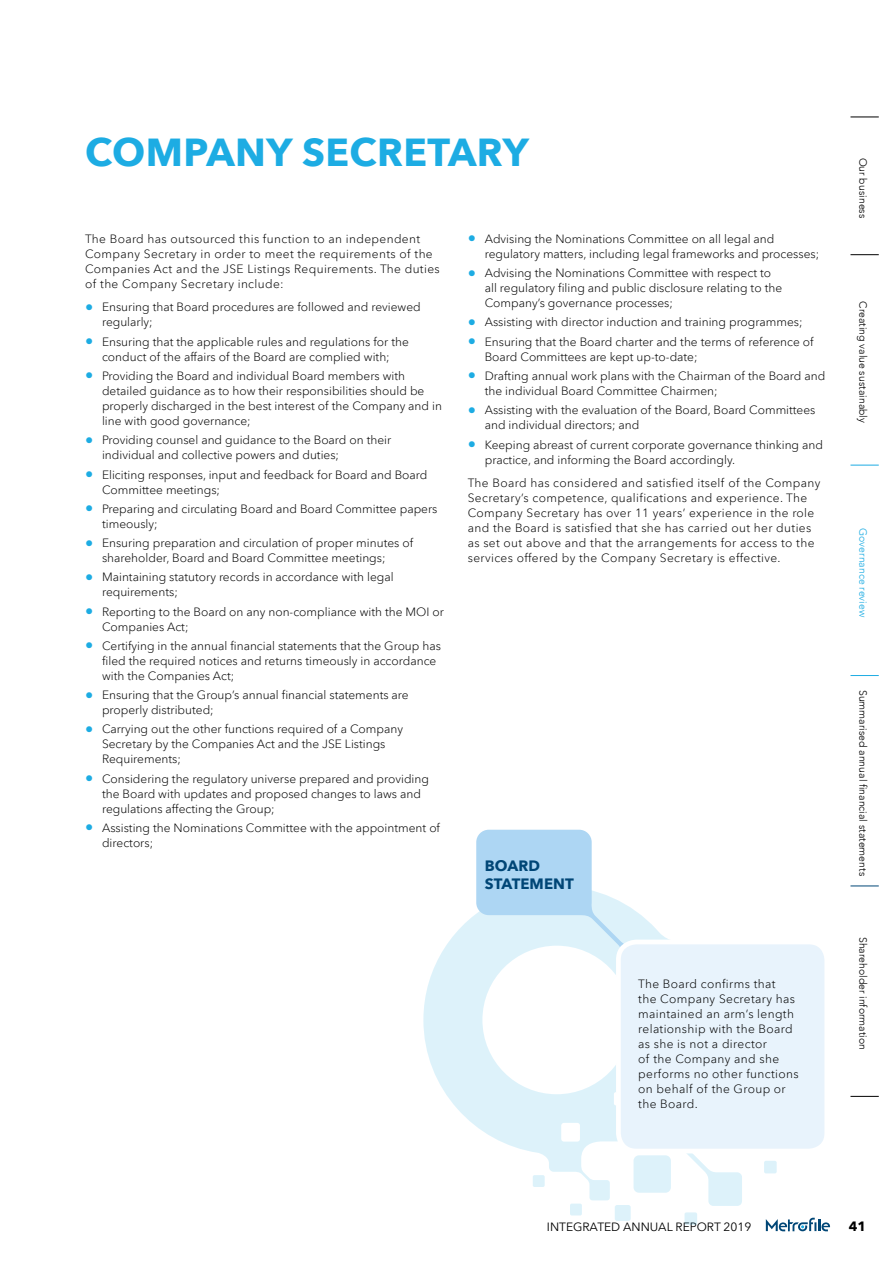
<style>
.page{position:relative;width:893px;height:1263px;background:#fff}
.page>*{position:absolute;margin:0;border:0;box-sizing:border-box;transform-origin:0 0}
.t1{font:700 39px "Avenir Next LT Pro";letter-spacing:.01em;color:#1dace3}
.t2{font:700 15px/18px "Avenir Next LT Pro";letter-spacing:.005em;color:#004676}
.t3{font:700 13.5px "Avenir Next";color:#000}
.t4{font:300 12px/15px "Avenir Next LT Pro";color:#000}
.t5{font:300 12px/15px "Avenir Next LT Pro";letter-spacing:.03em;color:#000}
.t6{font:12px "Avenir Next";color:#000}
.t7{font:300 10.5px "Avenir";color:#000}
.t8{font:300 10.5px "Avenir";color:#1dace3}
.s1{font-size:16.5px;color:#1dace3}
</style>
<div class="page">
<svg style="left:766px;top:1218px;width:64px;height:13px"></svg>
<div style="left:615px;top:1205px;width:16px;height:16px;background:#ddf2fa;border-radius:2px"></div>
<div style="left:570px;top:1203px;width:12px;height:12px;background:#ddf2fa;border-radius:2px"></div>
<div style="left:684px;top:1212px;width:13px;height:13px;background:#ddf2fa;border-radius:2px"></div>
<svg style="left:423px;top:914px;width:319px;height:292px"></svg>
<div style="left:764px;top:1161px;width:13px;height:12px;background:#ddf2fa;border-radius:2px"></div>
<svg style="left:476px;top:830px;width:178px;height:148px"></svg>
<div style="left:618px;top:942px;width:209px;height:209px;background:#e8f3fc;border-radius:18px"></div>
<div style="left:616px;top:939px;width:213px;height:214px;border:5px solid #fff;border-radius:18px"></div>
<svg style="left:850px;top:885px;width:29px;height:1px"></svg>
<svg style="left:850px;top:1096px;width:29px;height:1px"></svg>
<svg style="left:850px;top:465px;width:29px;height:1px"></svg>
<svg style="left:850px;top:675px;width:29px;height:1px"></svg>
<svg style="left:850px;top:117px;width:29px;height:1px"></svg>
<svg style="left:850px;top:254px;width:29px;height:1px"></svg>
<h1 class="t1" style="left:85px;top:128px;width:445px">COMPANY SECRETARY</h1>
<p class="t5" style="left:85px;top:231px;width:356px">The Board has outsourced this function to an independent Company Secretary in order to meet the requirements of the Companies Act and the JSE Listings Requirements. The duties of the Company Secretary include:</p>
<p class="t4" style="left:102px;top:300px;width:320px;text-indent:-17px"><span class="s1">•</span> Ensuring that Board procedures are followed and reviewed regularly;</p>
<p class="t4" style="left:85px;top:334px;width:325px;text-align:center"><span class="s1">•</span> Ensuring that the applicable rules and regulations for the conduct of the affairs of the Board are complied with;</p>
<p class="t4" style="left:102px;top:368px;width:341px;text-indent:-17px"><span class="s1">•</span> Providing the Board and individual Board members with detailed guidance as to how their responsibilities should be properly discharged in the best interest of the Company and in line with good governance;</p>
<p class="t4" style="left:102px;top:433px;width:291px;text-indent:-17px"><span class="s1">•</span> Providing counsel and guidance to the Board on their individual and collective powers and duties;</p>
<p class="t4" style="left:102px;top:467px;width:327px;text-indent:-17px"><span class="s1">•</span> Eliciting responses, input and feedback for Board and Board<br>Committee meetings;</p>
<p class="t4" style="left:102px;top:501px;width:337px;text-indent:-17px"><span class="s1">•</span> Preparing and circulating Board and Board Committee papers timeously;</p>
<p class="t4" style="left:102px;top:535px;width:313px;text-indent:-17px"><span class="s1">•</span> Ensuring preparation and circulation of proper minutes of shareholder, Board and Board Committee meetings;</p>
<p class="t4" style="left:102px;top:570px;width:293px;text-indent:-17px"><span class="s1">•</span> Maintaining statutory records in accordance with legal requirements;</p>
<p class="t4" style="left:102px;top:604px;width:343px;text-indent:-17px"><span class="s1">•</span> Reporting to the Board on any non-compliance with the MOI or<br>Companies Act;</p>
<p class="t4" style="left:102px;top:638px;width:340px;text-indent:-17px"><span class="s1">•</span> Certifying in the annual financial statements that the Group has filed the required notices and returns timeously in accordance with the Companies Act;</p>
<p class="t4" style="left:102px;top:687px;width:308px;text-indent:-17px"><span class="s1">•</span> Ensuring that the Group’s annual financial statements are properly distributed;</p>
<p class="t4" style="left:102px;top:722px;width:302px;text-indent:-17px"><span class="s1">•</span> Carrying out the other functions required of a Company<br>Secretary by the Companies Act and the JSE Listings<br>Requirements;</p>
<p class="t4" style="left:102px;top:771px;width:328px;text-indent:-17px"><span class="s1">•</span> Considering the regulatory universe prepared and providing the Board with updates and proposed changes to laws and regulations affecting the Group;</p>
<p class="t4" style="left:102px;top:820px;width:340px;text-indent:-17px"><span class="s1">•</span> Assisting the Nominations Committee with the appointment of directors;</p>
<p class="t4" style="left:485px;top:231px;width:336px;text-indent:-17px"><span class="s1">•</span> Advising the Nominations Committee on all legal and regulatory matters, including legal frameworks and processes;</p>
<p class="t4" style="left:485px;top:266px;width:299px;text-indent:-17px"><span class="s1">•</span> Advising the Nominations Committee with respect to all regulatory filing and public disclosure relating to the<br>Company’s governance processes;</p>
<p class="t4" style="left:468px;top:315px;width:336px"><span class="s1">•</span> Assisting with director induction and training programmes;</p>
<p class="t4" style="left:485px;top:334px;width:330px;text-indent:-17px"><span class="s1">•</span> Ensuring that the Board charter and the terms of reference of<br>Board Committees are kept up-to-date;</p>
<p class="t4" style="left:485px;top:368px;width:342px;text-indent:-17px"><span class="s1">•</span> Drafting annual work plans with the Chairman of the Board and the individual Board Committee Chairmen;</p>
<p class="t4" style="left:485px;top:403px;width:332px;text-indent:-17px"><span class="s1">•</span> Assisting with the evaluation of the Board, Board Committees and individual directors; and</p>
<p class="t4" style="left:485px;top:437px;width:340px;text-indent:-17px"><span class="s1">•</span> Keeping abreast of current corporate governance thinking and practice, and informing the Board accordingly.</p>
<p class="t5" style="left:468px;top:475px;width:354px">The Board has considered and satisfied itself of the Company Secretary’s competence, qualifications and experience. The Company Secretary has over 11 years’ experience in the role and the Board is satisfied that she has carried out her duties as set out above and that the arrangements for access to the services offered by the Company Secretary is effective.</p>
<p class="t2" style="left:485px;top:857px;width:90px">BOARD<br>STATEMENT</p>
<p class="t5" style="left:638px;top:976px;width:162px">The Board confirms that<br>the Company Secretary has maintained an arm’s length relationship with the Board as she is not a director<br>of the Company and she performs no other functions on behalf of the Group or the Board.</p>
<p class="t7" style="left:869px;top:158px;width:62px;rotate:90deg">Our business</p>
<p class="t7" style="left:869px;top:301px;width:123px;rotate:90deg">Creating value sustainably</p>
<p class="t8" style="left:869px;top:528px;width:91px;rotate:90deg">Governance review</p>
<p class="t7" style="left:869px;top:690px;width:188px;rotate:90deg">Summarised annual financial statements</p>
<p class="t7" style="left:869px;top:937px;width:115px;rotate:90deg">Shareholder information</p>
<p class="t6" style="left:547px;top:1217px;width:206px">INTEGRATED ANNUAL REPORT 2019</p>
<p class="t3" style="left:849px;top:1215px;width:19px">41</p>
</div>
